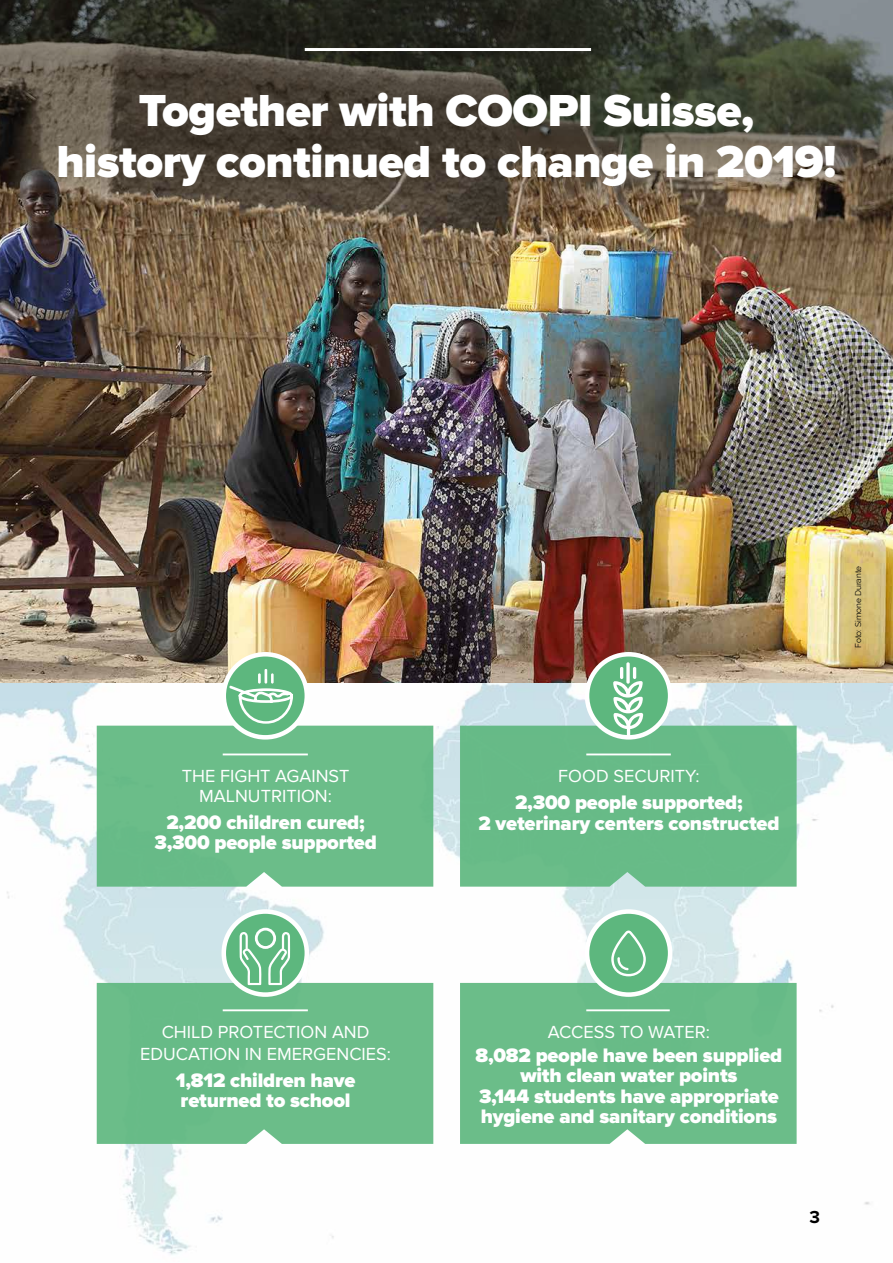
<style>
.page{position:relative;width:893px;height:1263px;background:#fff}
.page>*{position:absolute;margin:0;border:0;box-sizing:border-box;transform-origin:0 0}
.t1{font:900 46.5px/51px "Proxima Nova";letter-spacing:-.01em;color:#fff;text-align:center}
.t2{font:900 20.25px/20.2px "Proxima Nova";letter-spacing:-.01em;color:#fff;text-align:center}
.t3{font:18.15px/21.5px "Proxima Nova";color:#fff;text-align:center}
.t4{font:700 18px "Proxima Nova";color:#000}
.t5{font:8.25px "Raleway";color:#000}
</style>
<div class="page">
<img style="left:0;top:682px;width:893px;height:573px">
<img style="left:0;top:255px;width:893px;height:427px">
<svg style="left:0;top:0;width:893px;height:255px;background:#534c3e"></svg>
<hr style="left:305px;top:48px;width:286px;height:3px;background:#fff">
<div style="left:97px;top:726px;width:336px;height:161px;background:#6bbd89"></div>
<svg style="left:224px;top:654px;width:83px;height:83px;background:#77c292"></svg>
<svg style="left:229px;top:669px;width:64px;height:55px"></svg>
<div style="left:221px;top:652px;width:88px;height:87px;border:5px solid #fff;border-radius:50%"></div>
<div style="left:460px;top:726px;width:337px;height:161px;background:#67bb87"></div>
<div style="left:587px;top:654px;width:83px;height:83px;background:#5db77e;border-radius:50%"></div>
<svg style="left:626px;top:662px;width:4px;height:22px"></svg>
<svg style="left:613px;top:667px;width:30px;height:70px"></svg>
<div style="left:585px;top:652px;width:87px;height:87px;border:5px solid #fff;border-radius:50%"></div>
<div style="left:97px;top:983px;width:336px;height:161px;background:#6bbd89"></div>
<svg style="left:224px;top:911px;width:83px;height:83px;background:#73c08f"></svg>
<svg style="left:240px;top:932px;width:50px;height:53px"></svg>
<div style="left:255px;top:928px;width:21px;height:21px;border:3px solid #fff;border-radius:50%"></div>
<div style="left:221px;top:909px;width:88px;height:88px;border:5px solid #fff;border-radius:50%"></div>
<hr style="left:223px;top:1009px;width:85px;height:2px;background:#fff">
<div style="left:460px;top:983px;width:337px;height:161px;background:#6bbd89"></div>
<div style="left:587px;top:911px;width:83px;height:83px;background:#5db77e;border-radius:50%"></div>
<svg style="left:611px;top:930px;width:35px;height:46px"></svg>
<div style="left:585px;top:909px;width:87px;height:88px;border:5px solid #fff;border-radius:50%"></div>
<hr style="left:586px;top:1009px;width:84px;height:2px;background:#fff">
<hr style="left:223px;top:753px;width:85px;height:2px;background:#fff">
<hr style="left:586px;top:753px;width:85px;height:2px;background:#fff">
<h1 class="t1" style="left:56px;top:86px;width:782px">Together with COOPI Suisse,<br>history continued to change in 2019!</h1>
<p class="t3" style="left:182px;top:767px;width:169px;line-height:19.8px">THE FIGHT AGAINST<br>MALNUTRITION:</p>
<p class="t2" style="left:154px;top:813px;width:224px">2,200 children cured;<br>3,300 people supported</p>
<p class="t3" style="left:140px;top:1022px;width:252px">CHILD PROTECTION AND<br>EDUCATION IN EMERGENCIES:</p>
<p class="t2" style="left:176px;top:1070px;width:181px;text-align:left">1,812 children have returned to school</p>
<p class="t3" style="left:558px;top:766px;width:143px">FOOD SECURITY:</p>
<p class="t2" style="left:478px;top:793px;width:303px">2,300 people supported;<br>2 veterinary centers constructed</p>
<p class="t5" style="left:853px;top:648px;width:84px;rotate:-90deg">Foto: Simone Durante</p>
<p class="t3" style="left:548px;top:1022px;width:164px">ACCESS TO WATER:</p>
<p class="t2" style="left:476px;top:1046px;width:308px">8,082 people have been supplied with clean water points<br>3,144 students have appropriate hygiene and sanitary conditions</p>
<p class="t4" style="left:809px;top:1207px;width:12px">3</p>
</div>
